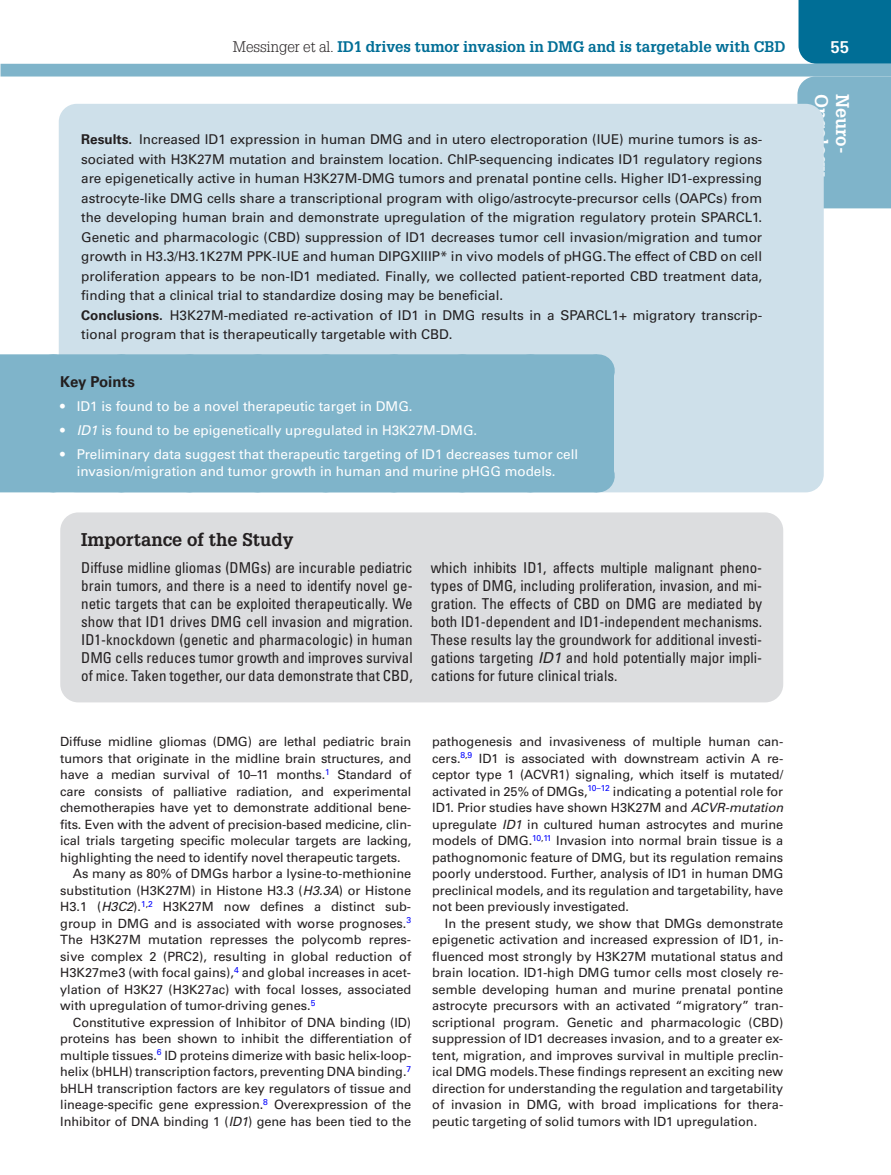
<style>
.page{position:relative;width:891px;height:1175px;background:#fff}
.page>*{position:absolute;margin:0;border:0;box-sizing:border-box;transform-origin:0 0}
.t1{font:700 18px "Glypha LT Std";color:#231f20}
.t2{font:700 18px "Glypha LT Std";color:#fff}
.t3{font:700 16.5px "Glypha LT Std";color:#fff}
.t4{font:condensed 15px/18px "Univers LT Std";color:#231f20;text-align:justify}
.t5{font:700 15px "Glypha LT Std";color:#006e96}
.t6{font:700 15px "Univers LT Std";color:#231f20}
.t7{font:13.5px/19.5px "Univers LT Std";color:#231f20}
.t8{font:13.5px/16.5px "Univers LT Std";color:#fff;text-align:center}
.t9{font:12.75px/16.5px "Univers LT Std";letter-spacing:-.005em;color:#231f20;text-align:justify}
.s1{font-weight:300;color:#231f20}
.s2{font-weight:700}
.s3{font-style:italic}
.s4{font-style:italic;font-stretch:normal}
</style>
<div class="page">
<div style="left:799px;top:0;width:92px;height:64px;background:#006e96"></div>
<div style="left:1px;top:64px;width:890px;height:12px;background:#7fb4ca"></div>
<div style="left:797px;top:76px;width:94px;height:132px;background:#7fb4ca"></div>
<div style="left:59px;top:104px;width:765px;height:388px;background:#cee0ea;border-radius:18px"></div>
<div style="left:0;top:372px;width:614px;height:34px;background:#7fb4ca"></div>
<div style="left:0;top:354px;width:597px;height:33px;background:#7fb4ca"></div>
<svg style="left:53px;top:354px;width:510px;height:1px"></svg>
<hr style="left:597px;top:354px;width:1px;height:33px;background:#7fb4ca">
<div style="left:0;top:388px;width:614px;height:27px;background:#7fb4ca"></div>
<div style="left:0;top:412px;width:614px;height:40px;background:#7fb4ca"></div>
<div style="left:0;top:436px;width:614px;height:40px;background:#7fb4ca"></div>
<div style="left:0;top:459px;width:597px;height:33px;background:#7fb4ca"></div>
<hr style="left:597px;top:459px;width:1px;height:33px;background:#7fb4ca">
<div style="left:60px;top:512px;width:723px;height:190px;background:#dcdddf;border-radius:18px"></div>
<p class="t5" style="left:233px;top:37px;width:555px"><span class="s1">Messinger et al.</span> ID1 drives tumor invasion in DMG and is targetable with CBD</p>
<p class="t3" style="left:831px;top:37px;width:20px">55</p>
<h1 class="t2" style="left:833px;top:94px;width:85px;rotate:90deg">Oncology</h1>
<h1 class="t2" style="left:854px;top:94px;width:61px;rotate:90deg">Neuro-</h1>
<p class="t7" style="left:81px;top:130px;width:683px"><span class="s2">Results.</span> Increased ID1 expression in human DMG and in utero electroporation (IUE) murine tumors is as&shy;sociated with H3K27M mutation and brainstem location. ChIP-sequencing indicates ID1 regulatory regions are epigenetically active in human H3K27M-DMG tumors and prenatal pontine cells. Higher ID1-expressing astrocyte-like DMG cells share a transcriptional program with oligo/astrocyte-precursor cells (OAPCs) from the developing human brain and demonstrate upregulation of the migration regulatory protein SPARCL1.<br>Genetic and pharmacologic (CBD) suppression of ID1 decreases tumor cell invasion/migration and tumor growth in H3.3/H3.1K27M PPK-IUE and human DIPGXIIIP* in vivo models of pHGG. The effect of CBD on cell proliferation appears to be non-ID1 mediated. Finally, we collected patient-reported CBD treatment data, finding that a clinical trial to standardize dosing may be beneficial.<br><span class="s2">Conclusions.</span> H3K27M-mediated re-activation of ID1 in DMG results in a SPARCL1+ migratory transcrip&shy;tional program that is therapeutically targetable with CBD.</p>
<p class="t6" style="left:60px;top:373px;width:76px">Key Points</p>
<p class="t8" style="left:60px;top:398px;width:354px">• ID1 is found to be a novel therapeutic target in DMG.</p>
<p class="t8" style="left:60px;top:422px;width:419px">• <span class="s3">ID1</span> is found to be epigenetically upregulated in H3K27M-DMG.</p>
<p class="t8" style="left:60px;top:446px;width:520px">• Preliminary data suggest that therapeutic targeting of ID1 decreases tumor cell invasion/migration and tumor growth in human and murine pHGG models.</p>
<h1 class="t1" style="left:81px;top:529px;width:214px">Importance of the Study</h1>
<p class="t4" style="left:81px;top:559px;width:333px">Diffuse midline gliomas (DMGs) are incurable pediatric brain tumors, and there is a need to identify novel ge&shy;netic targets that can be exploited therapeutically. We show that ID1 drives DMG cell invasion and migration.<br>ID1-knockdown (genetic and pharmacologic) in human DMG cells reduces tumor growth and improves survival of mice. Taken together, our data demonstrate that CBD,</p>
<p class="t4" style="left:431px;top:559px;width:333px">which inhibits ID1, affects multiple malignant pheno&shy;types of DMG, including proliferation, invasion, and mi&shy;gration. The effects of CBD on DMG are mediated by both ID1-dependent and ID1-independent mechanisms.<br>These results lay the groundwork for additional investi&shy;gations targeting <span class="s4">ID1</span> and hold potentially major impli&shy;cations for future clinical trials.</p>
<p class="t9" style="left:60px;top:733px;width:353px">Diffuse midline gliomas (DMG) are lethal pediatric brain</p>
<p class="t9" style="left:60px;top:749px;width:353px">tumors that originate in the midline brain structures, and</p>
<p class="t9" style="left:60px;top:766px;width:353px">have a median survival of 10–11 months.<sup>1</sup> Standard of</p>
<p class="t9" style="left:60px;top:782px;width:352px">care consists of palliative radiation, and experimental</p>
<p class="t9" style="left:60px;top:799px;width:352px">chemotherapies have yet to demonstrate additional bene-</p>
<p class="t9" style="left:60px;top:815px;width:353px">fits. Even with the advent of precision-based medicine, clin-</p>
<p class="t9" style="left:60px;top:832px;width:353px">ical trials targeting specific molecular targets are lacking,</p>
<p class="t9" style="left:60px;top:848px;width:342px">highlighting the need to identify novel therapeutic targets.</p>
<p class="t9" style="left:73px;top:865px;width:340px">As many as 80% of DMGs harbor a lysine-to-methionine</p>
<p class="t9" style="left:60px;top:881px;width:352px">substitution (H3K27M) in Histone H3.3 (<span class="s3">H3.3A</span>) or Histone</p>
<p class="t9" style="left:60px;top:898px;width:352px">H3.1 (<span class="s3">H3C2</span>).<sup>1</sup><sup>,</sup><sup>2</sup> H3K27M now defines a distinct sub-</p>
<p class="t9" style="left:60px;top:914px;width:352px">group in DMG and is associated with worse prognoses.<sup>3</sup></p>
<p class="t9" style="left:60px;top:931px;width:352px">The H3K27M mutation represses the polycomb repres-</p>
<p class="t9" style="left:60px;top:947px;width:353px">sive complex 2 (PRC2), resulting in global reduction of</p>
<p class="t9" style="left:60px;top:964px;width:352px">H3K27me3 (with focal gains),<sup>4</sup> and global increases in acet-</p>
<p class="t9" style="left:60px;top:980px;width:352px">ylation of H3K27 (H3K27ac) with focal losses, associated</p>
<p class="t9" style="left:60px;top:997px;width:257px">with upregulation of tumor-driving genes.<sup>5</sup></p>
<p class="t9" style="left:73px;top:1013px;width:340px">Constitutive expression of Inhibitor of DNA binding (ID)</p>
<p class="t9" style="left:60px;top:1030px;width:353px">proteins has been shown to inhibit the differentiation of</p>
<p class="t9" style="left:60px;top:1046px;width:353px">multiple tissues.<sup>6</sup> ID proteins dimerize with basic helix-loop-</p>
<p class="t9" style="left:60px;top:1063px;width:352px">helix (bHLH) transcription factors, preventing DNA binding.<sup>7</sup></p>
<p class="t9" style="left:60px;top:1079px;width:353px">bHLH transcription factors are key regulators of tissue and</p>
<p class="t9" style="left:60px;top:1096px;width:352px">lineage-specific gene expression.<sup>8</sup> Overexpression of the</p>
<p class="t9" style="left:60px;top:1112px;width:353px">Inhibitor of DNA binding 1 (<span class="s3">ID1</span>) gene has been tied to the</p>
<p class="t9" style="left:432px;top:733px;width:353px">pathogenesis and invasiveness of multiple human can&shy;cers.<sup>8</sup><sup>,</sup><sup>9</sup> ID1 is associated with downstream activin A re&shy;ceptor type 1 (ACVR1) signaling, which itself is mutated/ activated in 25% of DMGs,<sup>10–12</sup> indicating a potential role for ID1. Prior studies have shown H3K27M and <span class="s3">ACVR-mutation </span>upregulate <span class="s3">ID1</span> in cultured human astrocytes and murine models of DMG.<sup>10</sup><sup>,</sup><sup>11</sup> Invasion into normal brain tissue is a pathognomonic feature of DMG, but its regulation remains poorly understood. Further, analysis of ID1 in human DMG preclinical models, and its regulation and targetability, have not been previously investigated.</p>
<p class="t9" style="left:432px;top:914px;width:353px;text-indent:13px">In the present study, we show that DMGs demonstrate epigenetic activation and increased expression of ID1, in&shy;fluenced most strongly by H3K27M mutational status and brain location. ID1-high DMG tumor cells most closely re&shy;semble developing human and murine prenatal pontine astrocyte precursors with an activated “migratory” tran&shy;scriptional program. Genetic and pharmacologic (CBD) suppression of ID1 decreases invasion, and to a greater ex&shy;tent, migration, and improves survival in multiple preclin&shy;ical DMG models. These findings represent an exciting new direction for understanding the regulation and targetability of invasion in DMG, with broad implications for thera&shy;peutic targeting of solid tumors with ID1 upregulation.</p>
</div>
